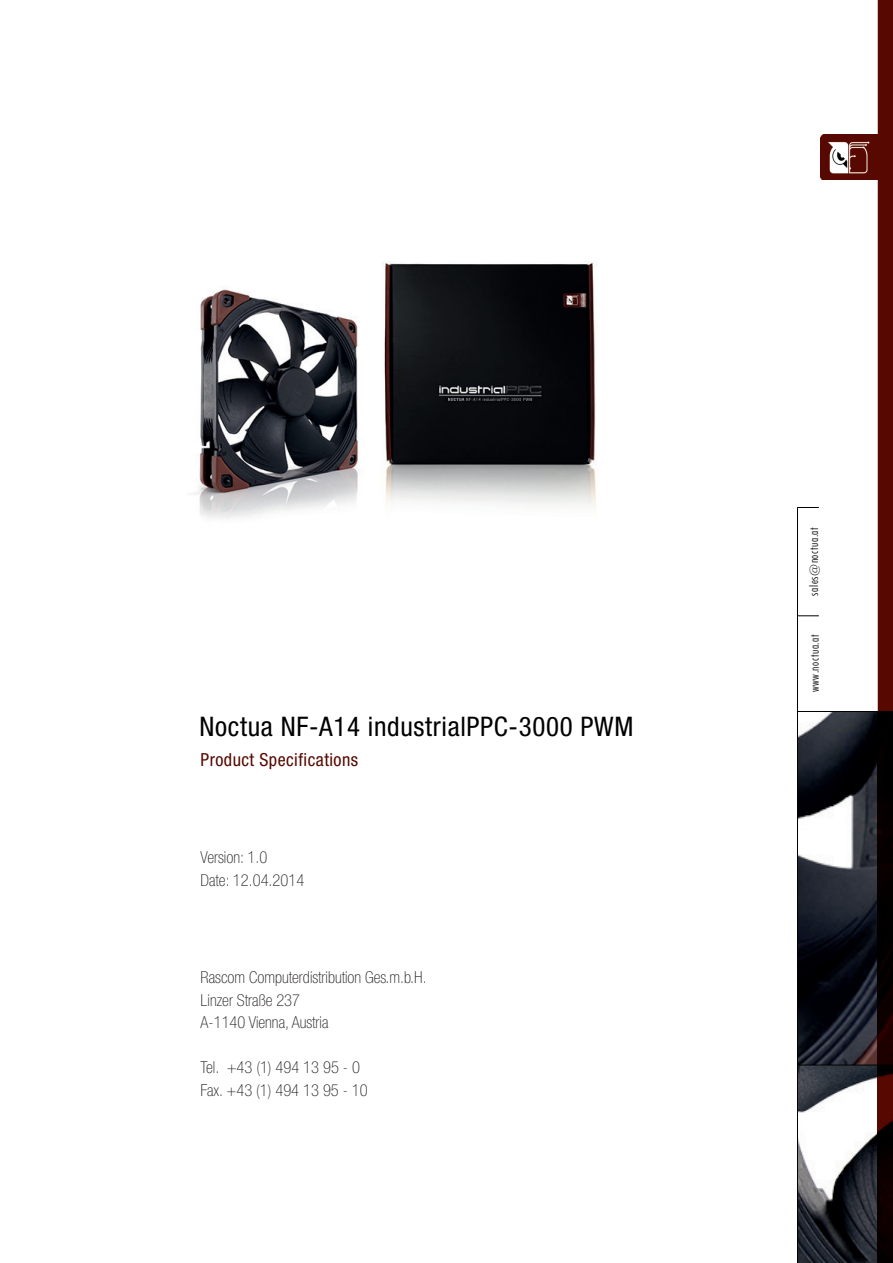
<style>
.page{position:relative;width:893px;height:1263px;background:#fff}
.page>*{position:absolute;margin:0;border:0;box-sizing:border-box;transform-origin:0 0}
.t1{font:condensed 27px "Helvetica Neue LT Std";letter-spacing:.025em;color:#000001}
.t2{font:condensed 18px "Helvetica Neue LT Std";letter-spacing:.025em;color:#570901}
.t3{font:100 condensed 16.5px/22.5px "Helvetica Neue LT Std";color:#231f20}
.t4{font:300 condensed 12px "Futura BT";letter-spacing:.05em;color:#000001}
</style>
<div class="page">
<img style="left:798px;top:712px;width:95px;height:551px">
<img style="left:192px;top:261px;width:405px;height:258px">
<div style="left:878px;top:0;width:15px;height:711px;background:#570901"></div>
<img style="left:821px;top:135px;width:72px;height:45px">
<hr style="left:797px;top:508px;width:1px;height:755px;background:#000001">
<svg style="left:797px;top:507px;width:22px;height:1px"></svg>
<svg style="left:798px;top:615px;width:21px;height:1px"></svg>
<hr style="left:797px;top:711px;width:96px;height:1px;background:#000001">
<hr style="left:797px;top:1065px;width:96px;height:1px;background:#000001">
<h1 class="t1" style="left:200px;top:710px;width:435px">Noctua NF-A14 industrialPPC-3000 PWM</h1>
<p class="t2" style="left:201px;top:749px;width:159px">Product Specifications</p>
<p class="t3" style="left:201px;top:846px;width:105px">Version: 1.0<br>Date: 12.04.2014</p>
<p class="t3" style="left:201px;top:966px;width:228px">Rascom Computerdistribution Ges.m.b.H.<br>Linzer Straße 237<br>A-1140 Vienna, Austria</p>
<p class="t3" style="left:201px;top:1056px;width:169px">Tel. +43 (1) 494 13 95 - 0<br>Fax. +43 (1) 494 13 95 - 10</p>
<p class="t4" style="left:806px;top:596px;width:70px;rotate:-90deg">sales@noctua.at</p>
<p class="t4" style="left:807px;top:692px;width:59px;rotate:-90deg">www.noctua.at</p>
</div>
